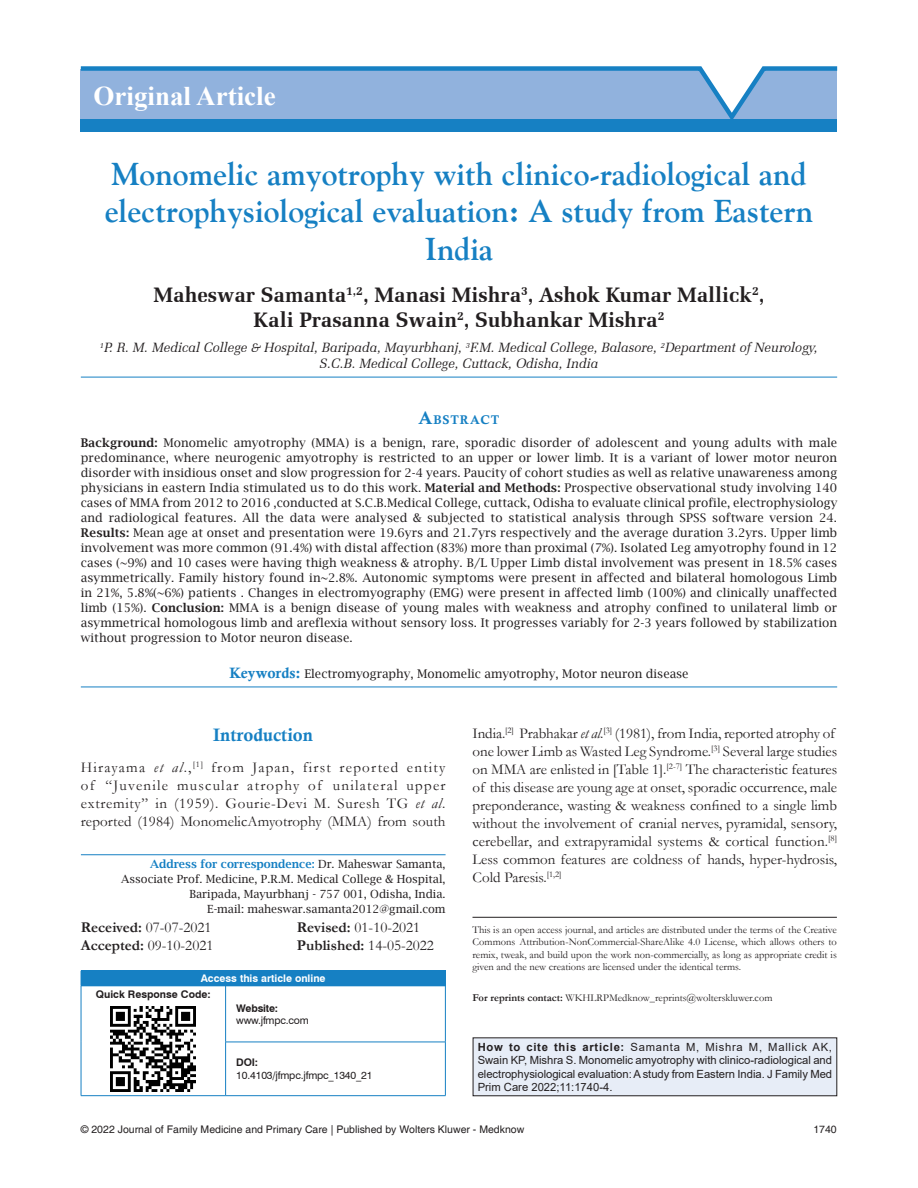
<style>
.page{position:relative;width:918px;height:1188px;background:#fff}
.page>*{position:absolute;margin:0;border:0;box-sizing:border-box;transform-origin:0 0}
.AT{font:700 31.5px/37.5px "Goudy";color:#1680c3;text-align:center}
.AH{font:700 27px "Times New Roman";color:#fff}
.AU{font:700 21px/25.2px "Zapf Elliptical 711 BT";color:#231f20;text-align:center}
.t1{font:18px "Calis MT Bol";color:#1680c3}
.TX{font:15px/18px "Garamond";color:#231f20;text-align:justify}
.TX-2{font:700 15px "Garamond";color:#231f20}
.AFF{font:italic 13.5px/16.2px "Zapf Elliptical 711 BT";color:#231f20;text-align:center}
.ABSH{font:12.6px "Calis MT Bol";letter-spacing:.07em;color:#1680c3}
.ABS{font:12px/15px "Lucida Bright";letter-spacing:.01em;color:#231f20;text-align:justify}
.KWD{font:12px "Lucida Bright";color:#231f20}
.HTC{font:11.25px/13.5px "Arial";color:#231f20;text-align:justify}
.ADD{font:11.25px/15px "Lucida Bright";color:#231f20;text-align:right}
.Reprint{font:10.5px/12.6px "Garamond";color:#231f20;text-align:justify}
.RF{font:10.5px "Helvetica";color:#231f20}
.WEB{font:10.5px/12.6px "Swiss 721 BT";letter-spacing:-.015em;color:#231f20}
.AAO{font:700 10.5px "Swiss 721 BT";color:#fff}
.QRC{font:700 10.5px "Swiss 721 BT";color:#231f20}
.s1{font-size:18px}
.s2{font-weight:600}
.s3{font-family:"Calis MT Bol";font-size:15px;color:#1680c3}
.s4{font-style:italic}
.s5{font-weight:600;color:#1680c3}
.s6{font-weight:700}
.s7{font-weight:400}
</style>
<div class="page">
<svg style="left:80px;top:66px;width:758px;height:59px;background:#8ab0db"></svg>
<div style="left:81px;top:119px;width:756px;height:13px;background:#1680c3"></div>
<hr style="left:81px;top:377px;width:756px;height:1px;background:#1680c3">
<hr style="left:81px;top:687px;width:756px;height:1px;background:#1680c3">
<div style="left:473px;top:1038px;width:364px;height:58px;background:#e7edf7"></div>
<div style="left:473px;top:1037px;width:364px;height:59px;border:1px solid #231f20"></div>
<hr style="left:472px;top:917px;width:365px;height:1px;background:#231f20">
<div style="left:81px;top:971px;width:364px;height:15px;background:#1680c3"></div>
<svg style="left:445px;top:971px;width:1px;height:15px"></svg>
<hr style="left:81px;top:1095px;width:145px;height:1px;background:#1680c3">
<hr style="left:226px;top:1095px;width:220px;height:1px;background:#1680c3">
<hr style="left:81px;top:986px;width:145px;height:1px;background:#1680c3">
<hr style="left:81px;top:986px;width:1px;height:56px;background:#1680c3">
<hr style="left:81px;top:1042px;width:1px;height:53px;background:#1680c3">
<hr style="left:226px;top:986px;width:220px;height:1px;background:#1680c3">
<hr style="left:225px;top:986px;width:1px;height:56px;background:#1680c3">
<hr style="left:445px;top:986px;width:1px;height:56px;background:#1680c3">
<hr style="left:225px;top:1042px;width:221px;height:1px;background:#1680c3">
<hr style="left:225px;top:1042px;width:1px;height:53px;background:#1680c3">
<hr style="left:445px;top:1042px;width:1px;height:53px;background:#1680c3">
<img style="left:111px;top:1006px;width:85px;height:85px">
<hr style="left:81px;top:854px;width:365px;height:1px;background:#1680c3">
<p class="AH" style="left:94px;top:77px;width:184px">Original Article</p>
<p class="AT" style="left:105px;top:155px;width:710px">Monomelic amyotrophy with clinico‑radiological and electrophysiological evaluation: A study from Eastern<br>India</p>
<p class="AU" style="left:153px;top:282px;width:613px">Maheswar Samanta<sup>1,2</sup>, Manasi Mishra<sup>3</sup>, Ashok Kumar Mallick<sup>2</sup>,<br>Kali Prasanna Swain<sup>2</sup>, Subhankar Mishra<sup>2</sup></p>
<p class="AFF" style="left:100px;top:339px;width:720px"><sup>1</sup>P. R. M. Medical College &amp; Hospital, Baripada, Mayurbhanj, <sup>3</sup>F.M. Medical College, Balasore, <sup>2</sup>Department of Neurology,<br>S.C.B. Medical College, Cuttack, Odisha, India</p>
<p class="ABSH" style="left:419px;top:412px;width:82px"><span class="s1">A</span>BSTRACT</p>
<p class="ABS" style="left:81px;top:435px;width:758px"><span class="s2">Background:</span> Monomelic amyotrophy (MMA) is a benign, rare, sporadic disorder of adolescent and young adults with male predominance, where neurogenic amyotrophy is restricted to an upper or lower limb. It is a variant of lower motor neuron disorder with insidious onset and slow progression for 2-4 years. Paucity of cohort studies as well as relative unawareness among physicians in eastern India stimulated us to do this work. <span class="s2">Material and Methods:</span> Prospective observational study involving 140 cases of MMA from 2012 to 2016 ,conducted at S.C.B.Medical College, cuttack, Odisha to evaluate clinical profile, electrophysiology and radiological features. All the data were analysed &amp; subjected to statistical analysis through SPSS software version 24.<br><span class="s2">Results:</span> Mean age at onset and presentation were 19.6yrs and 21.7yrs respectively and the average duration 3.2yrs. Upper limb involvement was more common (91.4%) with distal affection (83%) more than proximal (7%). Isolated Leg amyotrophy found in 12 cases (~9%) and 10 cases were having thigh weakness &amp; atrophy. B/L Upper Limb distal involvement was present in 18.5% cases asymmetrically. Family history found in~2.8%. Autonomic symptoms were present in affected and bilateral homologous Limb in 21%, 5.8%(~6%) patients . Changes in electromyography (EMG) were present in affected limb (100%) and clinically unaffected limb (15%). <span class="s2">Conclusion:</span> MMA is a benign disease of young males with weakness and atrophy confined to unilateral limb or asymmetrical homologous limb and areflexia without sensory loss. It progresses variably for 2-3 years followed by stabilization without progression to Motor neuron disease.</p>
<p class="KWD" style="left:229px;top:667px;width:461px"><span class="s3">Keywords:</span> Electromyography, Monomelic amyotrophy, Motor neuron disease</p>
<h1 class="t1" style="left:213px;top:725px;width:101px">Introduction</h1>
<p class="TX" style="left:81px;top:758px;width:366px">Hirayama <span class="s4">et al</span>.,<sup>[1]</sup> from Japan, first reported entity of “Juvenile muscular atrophy of unilateral upper extremity” in (1959). Gourie‑Devi M. Suresh TG <span class="s4">et al</span>. reported (1984) MonomelicAmyotrophy (MMA) from south</p>
<p class="ADD" style="left:121px;top:856px;width:326px"><span class="s5">Address for correspondence:</span> Dr. Maheswar Samanta, Associate Prof. Medicine, P.R.M. Medical College &amp; Hospital, Baripada, Mayurbhanj - 757 001, Odisha, India.<br>E‑mail: maheswar.samanta2012@gmail.com</p>
<p class="TX" style="left:81px;top:918px;width:132px"><span class="s6">Received:</span> 07‑07‑2021</p>
<p class="TX" style="left:297px;top:918px;width:125px"><span class="s6">Revised:</span> 01-10-2021</p>
<p class="TX" style="left:81px;top:936px;width:134px"><span class="s6">Accepted:</span> 09‑10‑2021</p>
<p class="TX-2" style="left:297px;top:935px;width:139px">Published: <span class="s7">14-05-2022</span></p>
<p class="AAO" style="left:201px;top:972px;width:126px">Access this article online</p>
<p class="QRC" style="left:96px;top:988px;width:116px">Quick Response Code:</p>
<p class="WEB" style="left:236px;top:1001px;width:74px"><span class="s6">Website: </span>www.jfmpc.com</p>
<p class="WEB" style="left:236px;top:1056px;width:138px"><span class="s6">DOI:<br></span>10.4103/jfmpc.jfmpc_1340_21</p>
<p class="TX" style="left:472px;top:724px;width:366px;text-align:left">India.<sup>[2]</sup> Prabhakar <span class="s4">et al</span>.<sup>[3]</sup> (1981), from India, reported atrophy of one lower Limb as Wasted Leg Syndrome.<sup>[3]</sup> Several large studies on MMA are enlisted in [Table 1].<sup>[2-7]</sup> The characteristic features of this disease are young age at onset, sporadic occurrence, male preponderance, wasting &amp; weakness confined to a single limb without the involvement of cranial nerves, pyramidal, sensory, cerebellar, and extrapyramidal systems &amp; cortical function.<sup>[8] </sup>Less common features are coldness of hands, hyper‑hydrosis, Cold Paresis.<sup>[1,2]</sup></p>
<p class="Reprint" style="left:472px;top:923px;width:366px">This is an open access journal, and articles are distributed under the terms of the Creative Commons Attribution‑NonCommercial‑ShareAlike 4.0 License, which allows others to remix, tweak, and build upon the work non‑commercially, as long as appropriate credit is given and the new creations are licensed under the identical terms.</p>
<p class="Reprint" style="left:472px;top:991px;width:301px"><span class="s6">For reprints contact:</span> WKHLRPMedknow_reprints@wolterskluwer.com</p>
<p class="HTC" style="left:478px;top:1040px;width:356px"><span class="s6">How to cite this article:</span> Samanta M, Mishra M, Mallick AK, Swain KP, Mishra S. Monomelic amyotrophy with clinico‑radiological and electrophysiological evaluation: Astudy from Eastern India. J Family Med Prim Care 2022;11:1740-4.</p>
<p class="RF" style="left:81px;top:1124px;width:445px">© 2022 Journal of Family Medicine and Primary Care | Published by Wolters Kluwer ‑ Medknow</p>
<p class="RF" style="left:813px;top:1124px;width:25px">1740</p>
</div>
